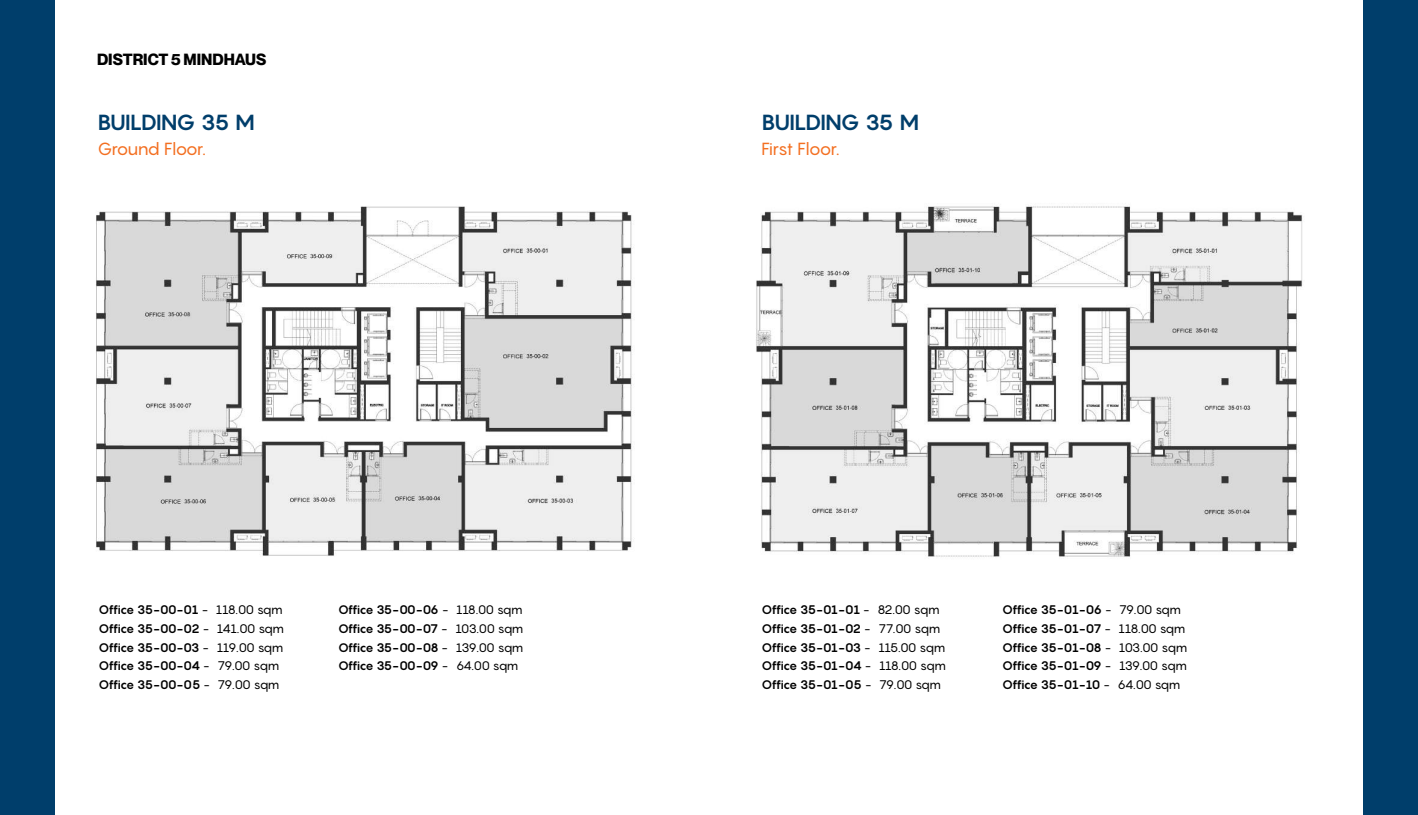
<style>
.page{position:relative;width:1418px;height:815px;background:#fff}
.page>*{position:absolute;margin:0;border:0;box-sizing:border-box;transform-origin:0 0}
.t1{font:700 21.5px "Pangram";letter-spacing:-.055em;color:#003e6b}
.t2{font:17.25px "Pangram";letter-spacing:-.06em;color:#f36f21}
.t3{font:700 15.88px "Neue Montreal";color:#000}
.t4{font:700 12.38px/18.6px "Pangram";letter-spacing:-.06em;color:#000}
.t5{font:12.25px/18.6px "Pangram";letter-spacing:-.06em;color:#000;text-align:justify}
.s1{font-weight:400}
.s2{font-weight:700}
.s3{font-weight:700;font-size:12.38px}
.s4{font-size:12.38px}
.s5{font-size:12.25px}
.s6{font-weight:400;font-size:12.25px}
</style>
<div class="page">
<img style="left:96px;top:206px;width:536px;height:350px">
<img style="left:756px;top:206px;width:547px;height:351px">
<div style="left:1363px;top:0;width:54px;height:815px;background:#003e6b"></div>
<div style="left:0;top:0;width:55px;height:815px;background:#003e6b"></div>
<p class="t3" style="left:97px;top:50px;width:171px">DISTRICT 5 MINDHAUS</p>
<h1 class="t1" style="left:97px;top:109px;width:159px">BUILDING 35 M</h1>
<h1 class="t1" style="left:761px;top:109px;width:159px">BUILDING 35 M</h1>
<h2 class="t2" style="left:97px;top:138px;width:110px">Ground Floor.</h2>
<h2 class="t2" style="left:761px;top:138px;width:80px">First Floor.</h2>
<p class="t4" style="left:99px;top:600px;width:187px">Office 35-00-01 <span class="s1">- 118.00 sqm<br></span>Office 35-00-02 <span class="s1">- 141.00 sqm<br></span>Office 35-00-03 <span class="s1">- 119.00 sqm<br></span>Office 35-00-04 <span class="s1">- 79.00 sqm<br></span>Office 35-00-05 <span class="s1">- 79.00 sqm</span></p>
<p class="t4" style="left:761px;top:600px;width:186px">Office 35-01-01 <span class="s1">- 82.00 sqm<br></span>Office 35-01-02 <span class="s1">- 77.00 sqm<br></span>Office 35-01-03 <span class="s1">- 115.00 sqm<br></span>Office 35-01-04 <span class="s1">- 118.00 sqm<br></span>Office 35-01-05 <span class="s1">- 79.00 sqm</span></p>
<p class="t4" style="left:1002px;top:600px;width:186px">Office 35-01-06 <span class="s1">- 79.00 sqm<br></span>Office 35-01-07 <span class="s1">- 118.00 sqm<br></span>Office 35-01-08 <span class="s1">- 103.00 sqm<br></span>Office 35-01-09 <span class="s1">- 139.00 sqm<br></span>Office 35-01-10 <span class="s1">- 64.00 sqm</span></p>
<p class="t5" style="left:338px;top:600px;width:187px"><span class="s2">Office</span> <span class="s3">35-00-06</span> <span class="s4">-</span> 118.00 sqm <span class="s2">Office</span> <span class="s3">35-00-07</span> <span class="s4">-</span> 103.00 sqm <span class="s2">Office</span> <span class="s3">35-00-08</span> <span class="s4">-</span> 139.00 sqm</p>
<p class="t4" style="left:338px;top:656px;width:182px"><span class="s5">Office</span> 35-00-09 <span class="s1">-</span> <span class="s6">64.00 sqm</span></p>
</div>
